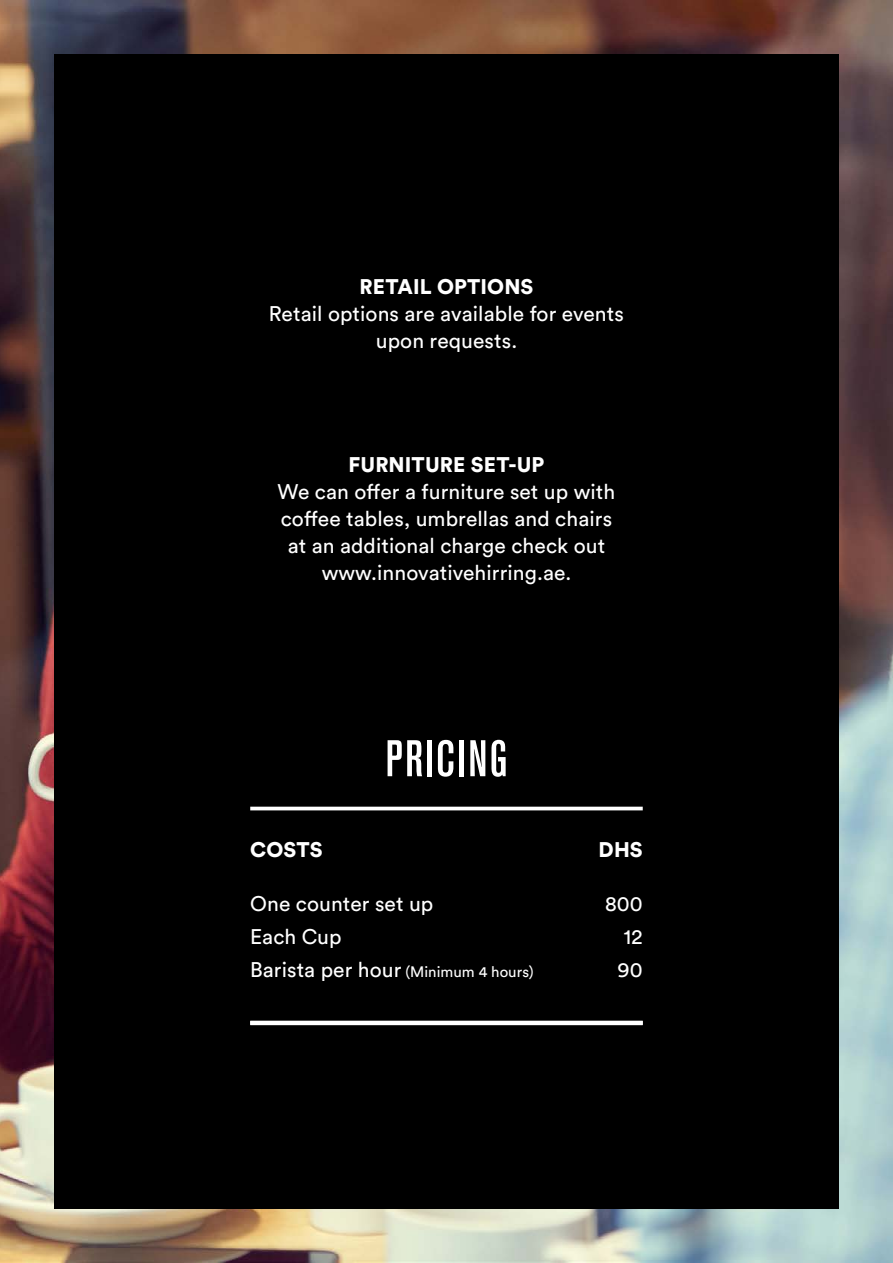
<style>
.page{position:relative;width:893px;height:1263px;background:#fff}
.page>*{position:absolute;margin:0;border:0;box-sizing:border-box;transform-origin:0 0}
.t1{font:500 condensed 51px "Akzidenz Grotesk BE";letter-spacing:.04em;color:#fff}
.t2{font:21px/27px "Circular Std";letter-spacing:.005em;color:#fff;text-align:center}
.t3{font:900 21px "Circular Std";letter-spacing:.005em;color:#fff}
.t4{font:15px "Circular Std";letter-spacing:.005em;color:#fff}
.s1{font-size:21px}
</style>
<div class="page">
<img style="left:0;top:0;width:893px;height:1263px">
<div style="left:54px;top:54px;width:785px;height:1155px;background:#000"></div>
<hr style="left:250px;top:807px;width:393px;height:3px;background:#fff">
<hr style="left:250px;top:1021px;width:393px;height:4px;background:#fff">
<p class="t3" style="left:360px;top:272px;width:175px">RETAIL OPTIONS</p>
<p class="t2" style="left:269px;top:300px;width:357px">Retail options are available for events upon requests.</p>
<p class="t3" style="left:348px;top:451px;width:198px">FURNITURE SET-UP</p>
<p class="t2" style="left:278px;top:478px;width:339px">We can offer a furniture set up with coffee tables, umbrellas and chairs at an additional charge check out www.innovativehirring.ae.</p>
<h1 class="t1" style="left:385px;top:730px;width:124px">PRICING</h1>
<p class="t3" style="left:250px;top:836px;width:74px">COSTS</p>
<p class="t2" style="left:250px;top:887px;width:185px;line-height:33px;text-align:left">One counter set up<br>Each Cup</p>
<p class="t4" style="left:250px;top:963px;width:285px"><span class="s1">Barista per hour</span> (Minimum 4 hours)</p>
<p class="t3" style="left:599px;top:836px;width:46px">DHS</p>
<p class="t2" style="left:605px;top:887px;width:39px;line-height:33px;text-align:right">800<br>12<br>90</p>
</div>
